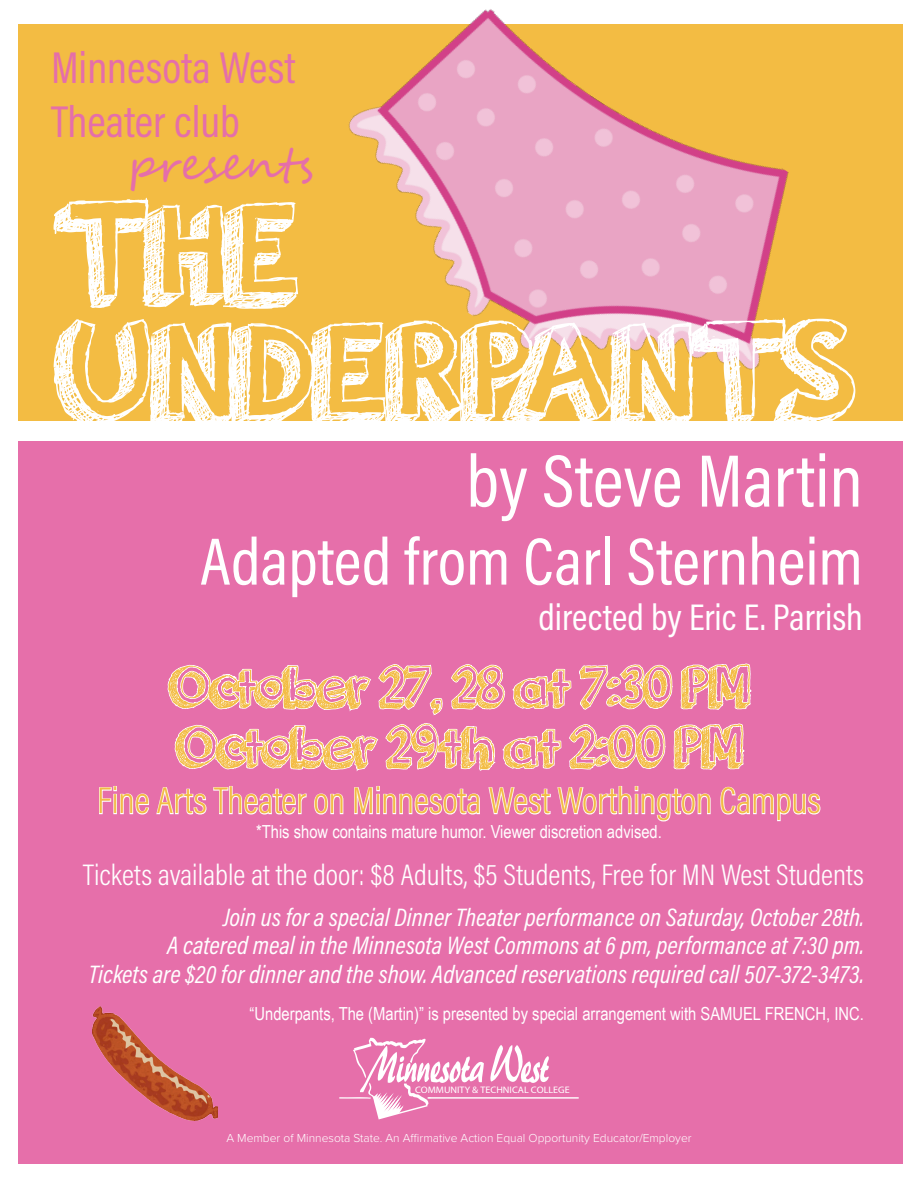
<style>
.page{position:relative;width:918px;height:1188px;background:#fff}
.page>*{position:absolute;margin:0;border:0;box-sizing:border-box;transform-origin:0 0}
.t1{font:150px "orangejuice";color:#fff}
.t2{font:75px "Acumin Pro Cond";color:#fff}
.t3{font:67.5px "Acumin Pro Cond";color:#fff}
.t4{font:60px "orangejuice";letter-spacing:-.02em;color:#f3bc43}
.t5{font:45px/54px "Acumin Pro Cond";color:#e56eaa}
.t6{font:45px "Segoe Script";color:#e56eaa}
.t7{font:300 37.5px "Acumin Pro Cond";color:#f3bc43}
.t8{font:37.5px "Acumin Pro Cond";color:#fff}
.t9{font:300 30px "Acumin Pro Cond";color:#fff}
.t10{font:italic 25.5px "Acumin Pro Cond";color:#fff}
.t11{font:18px "Arial Narrow";color:#fff}
.t12{font:300 12px "Proxima Nova";color:#fff}
.t13{font:9.45px "Myriad Pro";color:#fff;scale:1.07 1}
</style>
<div class="page">
<div style="left:19px;top:25px;width:884px;height:396px;background:#f3bc43"></div>
<div style="left:19px;top:441px;width:884px;height:722px;background:#e66faa"></div>
<img style="left:297px;top:9px;width:559px;height:361px">
<svg style="left:99px;top:663px;width:722px;height:159px"></svg>
<svg style="left:339px;top:1038px;width:240px;height:81px"></svg>
<img style="left:93px;top:1006px;width:124px;height:114px">
<p class="t5" style="left:51px;top:39px;width:246px">Minnesota West<br>Theater club</p>
<p class="t6" style="left:128px;top:128px;width:187px">presents</p>
<p class="t1" style="left:54px;top:150px;width:245px">THE</p>
<p class="t1" style="left:54px;top:270px;width:802px">UNDERPANTS</p>
<p class="t2" style="left:466px;top:432px;width:398px">by Steve Martin</p>
<p class="t3" style="left:200px;top:518px;width:664px">Adapted from Carl Sternheim</p>
<p class="t8" style="left:538px;top:592px;width:326px">directed by Eric E. Parrish</p>
<p class="t4" style="left:169px;top:645px;width:582px">October 27, 28 at 7:30 PM</p>
<p class="t4" style="left:176px;top:705px;width:568px">October 29th at 2:00 PM</p>
<p class="t7" style="left:97px;top:777px;width:725px">Fine Arts Theater on Minnesota West Worthington Campus</p>
<p class="t11" style="left:256px;top:818px;width:407px">*This show contains mature humor. Viewer discretion advised.</p>
<p class="t9" style="left:83px;top:856px;width:782px">Tickets available at the door: $8 Adults, $5 Students, Free for MN West Students</p>
<p class="t10" style="left:223px;top:901px;width:642px">Join us for a special Dinner Theater performance on Saturday, October 28th.</p>
<p class="t10" style="left:167px;top:929px;width:698px">A catered meal in the Minnesota West Commons at 6 pm, performance at 7:30 pm.</p>
<p class="t10" style="left:89px;top:958px;width:777px">Tickets are $20 for dinner and the show. Advanced reservations required call 507-372-3473.</p>
<p class="t11" style="left:250px;top:1000px;width:616px">“Underpants, The (Martin)” is presented by special arrangement with SAMUEL FRENCH, INC.</p>
<p class="t13" style="left:415px;top:1084px;width:146px">COMMUNITY &amp; TECHNICAL COLLEGE</p>
<p class="t12" style="left:226px;top:1131px;width:467px">A Member of Minnesota State. An Affirmative Action Equal Opportunity Educator/Employer</p>
</div>
